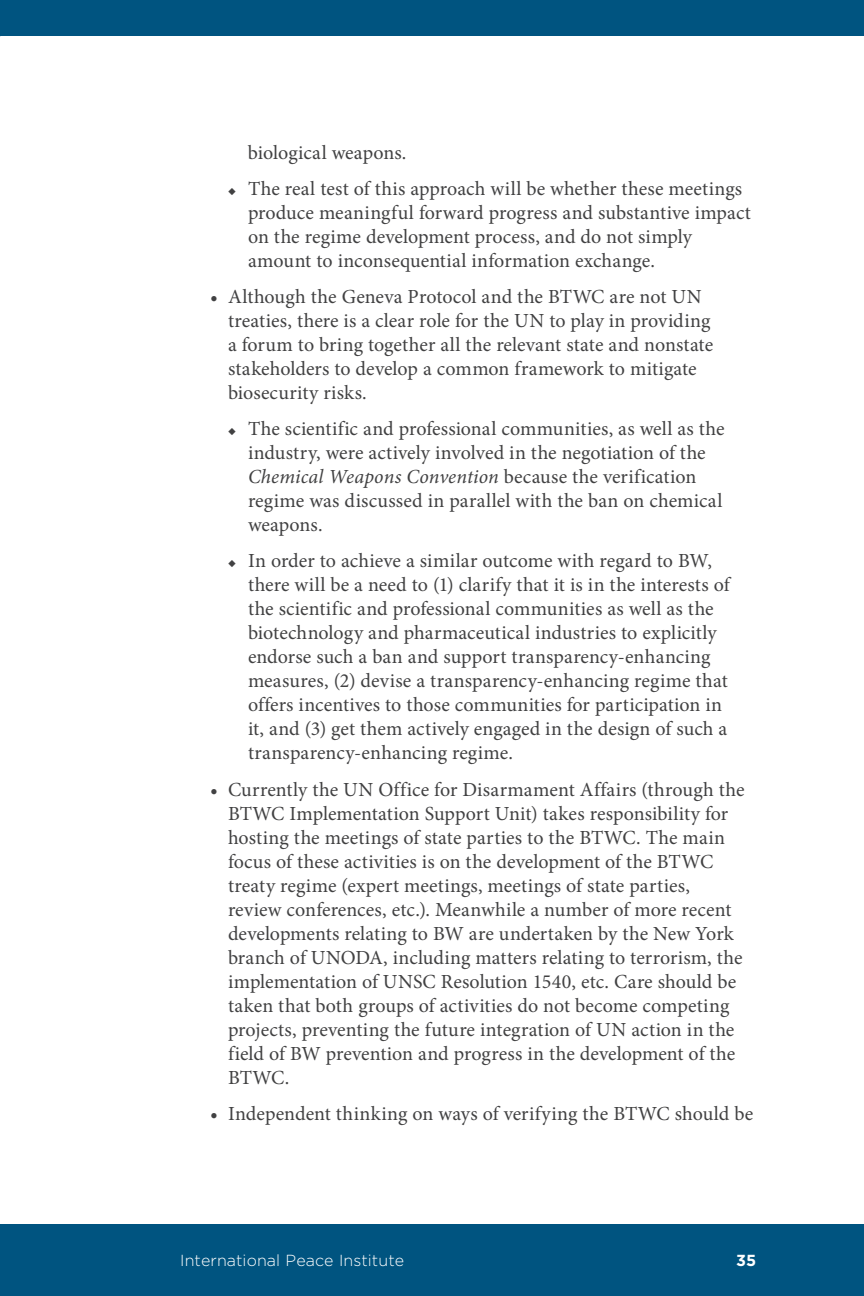
<style>
.page{position:relative;width:864px;height:1296px;background:#fff}
.page>*{position:absolute;margin:0;border:0;box-sizing:border-box;transform-origin:0 0}
.t1{font:20px/24px "Minion Pro";color:#414142}
.t2{font:300 16px "Gotham";letter-spacing:.005em;color:#fff}
.t3{font:700 16px "Gotham";color:#fff}
.s1{font-style:italic}
</style>
<div class="page">
<div style="left:0;top:1224px;width:864px;height:72px;background:#005480"></div>
<div style="left:0;top:0;width:864px;height:36px;background:#005480"></div>
<p class="t1" style="left:248px;top:140px;width:160px">biological weapons.</p>
<p class="t1" style="left:248px;top:176px;width:504px;text-indent:-20px">◆ The real test of this approach will be whether these meetings produce meaningful forward progress and substantive impact on the regime development process, and do not simply amount to inconsequential information exchange.</p>
<p class="t1" style="left:228px;top:285px;width:487px;text-indent:-18px">• Although the Geneva Protocol and the BTWC are not UN treaties, there is a clear role for the UN to play in providing a forum to bring together all the relevant state and nonstate stakeholders to develop a common framework to mitigate biosecurity risks.</p>
<p class="t1" style="left:248px;top:417px;width:478px;text-indent:-20px">◆ The scientific and professional communities, as well as the industry, were actively involved in the negotiation of the <span class="s1">Chemical Weapons Convention</span> because the verification regime was discussed in parallel with the ban on chemical weapons.</p>
<p class="t1" style="left:248px;top:549px;width:483px;text-indent:-20px">◆ In order to achieve a similar outcome with regard to BW, there will be a need to (1) clarify that it is in the interests of the scientific and professional communities as well as the biotechnology and pharmaceutical industries to explicitly endorse such a ban and support transparency-enhancing measures, (2) devise a transparency-enhancing regime that offers incentives to those communities for participation in it, and (3) get them actively engaged in the design of such a transparency-enhancing regime.</p>
<p class="t1" style="left:228px;top:777px;width:518px;text-indent:-18px">• Currently the UN Office for Disarmament Affairs (through the BTWC Implementation Support Unit) takes responsibility for hosting the meetings of state parties to the BTWC. The main focus of these activities is on the development of the BTWC treaty regime (expert meetings, meetings of state parties, review conferences, etc.). Meanwhile a number of more recent developments relating to BW are undertaken by the New York branch of UNODA, including matters relating to terrorism, the implementation of UNSC Resolution 1540, etc. Care should be taken that both groups of activities do not become competing projects, preventing the future integration of UN action in the field of BW prevention and progress in the development of the BTWC.</p>
<p class="t1" style="left:210px;top:1102px;width:545px">• Independent thinking on ways of verifying the BTWC should be</p>
<p class="t2" style="left:180px;top:1252px;width:225px">International Peace Institute</p>
<p class="t3" style="left:736px;top:1251px;width:22px">35</p>
</div>
